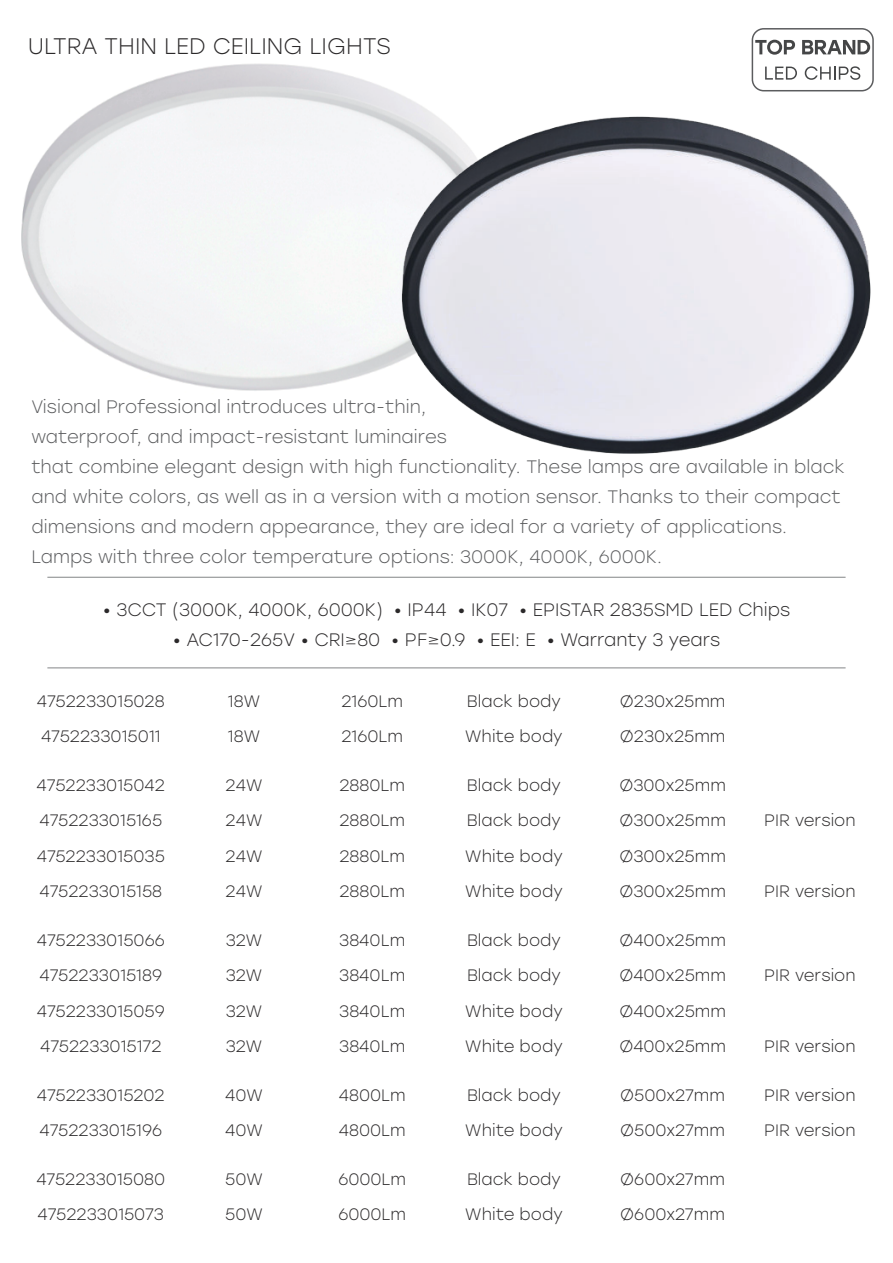
<style>
.page{position:relative;width:893px;height:1263px;background:#fff}
.page>*{position:absolute;margin:0;border:0;box-sizing:border-box;transform-origin:0 0}
.t1{font:300 22.5px "Stolzl";color:#2b292a}
.t2{font:300 18px/30px "Stolzl";color:#5b5c5e}
.t3{font:300 18px "Stolzl";color:#2b292a}
.t4{font:300 16.5px/35.4px "Stolzl";color:#2b292a}
</style>
<div class="page">
<img style="left:21px;top:63px;width:416px;height:328px">
<hr style="left:47px;top:577px;width:799px;height:1px;background:#838587">
<hr style="left:47px;top:668px;width:799px;height:1px;background:#838587">
<img style="left:402px;top:117px;width:468px;height:337px">
<div style="left:752px;top:28px;width:122px;height:63px;border:2px solid #5b5c5e;border-radius:11px"></div>
<svg style="left:765px;top:67px;width:32px;height:13px"></svg>
<svg style="left:805px;top:66px;width:55px;height:14px"></svg>
<svg style="left:755px;top:40px;width:40px;height:15px"></svg>
<svg style="left:802px;top:40px;width:68px;height:14px"></svg>
<h1 class="t1" style="left:28px;top:36px;width:364px">ULTRA THIN LED CEILING LIGHTS</h1>
<p class="t2" style="left:31px;top:393px;width:815px">Visional Professional introduces ultra-thin,<br>waterproof, and impact-resistant luminaires<br>that combine elegant design with high functionality. These lamps are available in black and white colors, as well as in a version with a motion sensor. Thanks to their compact dimensions and modern appearance, they are ideal for a variety of applications.<br>Lamps with three color temperature options: 3000K, 4000K, 6000K.</p>
<p class="t3" style="left:103px;top:602px;width:689px">• 3CCT (3000K, 4000K, 6000K) • IP44 • IK07 • EPISTAR 2835SMD LED Chips</p>
<p class="t3" style="left:173px;top:632px;width:549px">• AC170-265V • CRI≥80 • PF≥0.9 • EEI: E • Warranty 3 years</p>
<p class="t4" style="left:467px;top:685px;width:96px">Black body</p>
<p class="t4" style="left:37px;top:685px;width:129px">4752233015028</p>
<p class="t4" style="left:228px;top:685px;width:34px">18W<br>18W</p>
<p class="t4" style="left:341px;top:685px;width:63px">2160Lm<br>2160Lm</p>
<p class="t4" style="left:620px;top:685px;width:107px">Ø230x25mm<br>Ø230x25mm</p>
<p class="t4" style="left:41px;top:720px;width:121px">4752233015011</p>
<p class="t4" style="left:465px;top:720px;width:99px">White body</p>
<p class="t4" style="left:37px;top:769px;width:130px">4752233015042</p>
<p class="t4" style="left:226px;top:769px;width:38px">24W<br>24W</p>
<p class="t4" style="left:339px;top:769px;width:67px">2880Lm<br>2880Lm</p>
<p class="t4" style="left:619px;top:769px;width:108px">Ø300x25mm<br>Ø300x25mm</p>
<p class="t4" style="left:467px;top:769px;width:96px">Black body</p>
<p class="t4" style="left:39px;top:804px;width:124px">4752233015165</p>
<p class="t4" style="left:467px;top:804px;width:96px">Black body</p>
<p class="t4" style="left:764px;top:804px;width:93px">PIR version</p>
<p class="t4" style="left:37px;top:840px;width:130px">4752233015035</p>
<p class="t4" style="left:226px;top:840px;width:38px">24W<br>24W</p>
<p class="t4" style="left:339px;top:840px;width:67px">2880Lm<br>2880Lm</p>
<p class="t4" style="left:619px;top:840px;width:108px">Ø300x25mm<br>Ø300x25mm</p>
<p class="t4" style="left:465px;top:840px;width:99px">White body</p>
<p class="t4" style="left:40px;top:875px;width:124px">4752233015158</p>
<p class="t4" style="left:465px;top:875px;width:99px">White body</p>
<p class="t4" style="left:764px;top:875px;width:93px">PIR version</p>
<p class="t4" style="left:37px;top:924px;width:129px">4752233015066</p>
<p class="t4" style="left:226px;top:924px;width:38px">32W<br>32W</p>
<p class="t4" style="left:339px;top:924px;width:68px">3840Lm<br>3840Lm</p>
<p class="t4" style="left:619px;top:924px;width:108px">Ø400x25mm<br>Ø400x25mm</p>
<p class="t4" style="left:467px;top:924px;width:96px">Black body</p>
<p class="t4" style="left:40px;top:959px;width:124px">4752233015189</p>
<p class="t4" style="left:467px;top:959px;width:96px">Black body</p>
<p class="t4" style="left:764px;top:959px;width:93px">PIR version</p>
<p class="t4" style="left:37px;top:995px;width:130px">4752233015059</p>
<p class="t4" style="left:226px;top:995px;width:38px">32W<br>32W</p>
<p class="t4" style="left:339px;top:995px;width:68px">3840Lm<br>3840Lm</p>
<p class="t4" style="left:619px;top:995px;width:108px">Ø400x25mm<br>Ø400x25mm</p>
<p class="t4" style="left:465px;top:995px;width:99px">White body</p>
<p class="t4" style="left:40px;top:1030px;width:123px">4752233015172</p>
<p class="t4" style="left:465px;top:1030px;width:99px">White body</p>
<p class="t4" style="left:764px;top:1030px;width:93px">PIR version</p>
<p class="t4" style="left:37px;top:1079px;width:129px">4752233015202</p>
<p class="t4" style="left:225px;top:1079px;width:39px">40W<br>40W</p>
<p class="t4" style="left:339px;top:1079px;width:68px">4800Lm<br>4800Lm</p>
<p class="t4" style="left:620px;top:1079px;width:106px">Ø500x27mm<br>Ø500x27mm</p>
<p class="t4" style="left:764px;top:1079px;width:93px">PIR version</p>
<p class="t4" style="left:467px;top:1079px;width:96px">Black body</p>
<p class="t4" style="left:40px;top:1114px;width:124px">4752233015196</p>
<p class="t4" style="left:465px;top:1114px;width:99px">White body</p>
<p class="t4" style="left:764px;top:1114px;width:93px">PIR version</p>
<p class="t4" style="left:467px;top:1163px;width:96px">Black body</p>
<p class="t4" style="left:36px;top:1163px;width:130px">4752233015080</p>
<p class="t4" style="left:225px;top:1163px;width:39px">50W<br>50W</p>
<p class="t4" style="left:338px;top:1163px;width:69px">6000Lm<br>6000Lm</p>
<p class="t4" style="left:620px;top:1163px;width:106px">Ø600x27mm<br>Ø600x27mm</p>
<p class="t4" style="left:38px;top:1198px;width:128px">4752233015073</p>
<p class="t4" style="left:465px;top:1198px;width:99px">White body</p>
</div>
